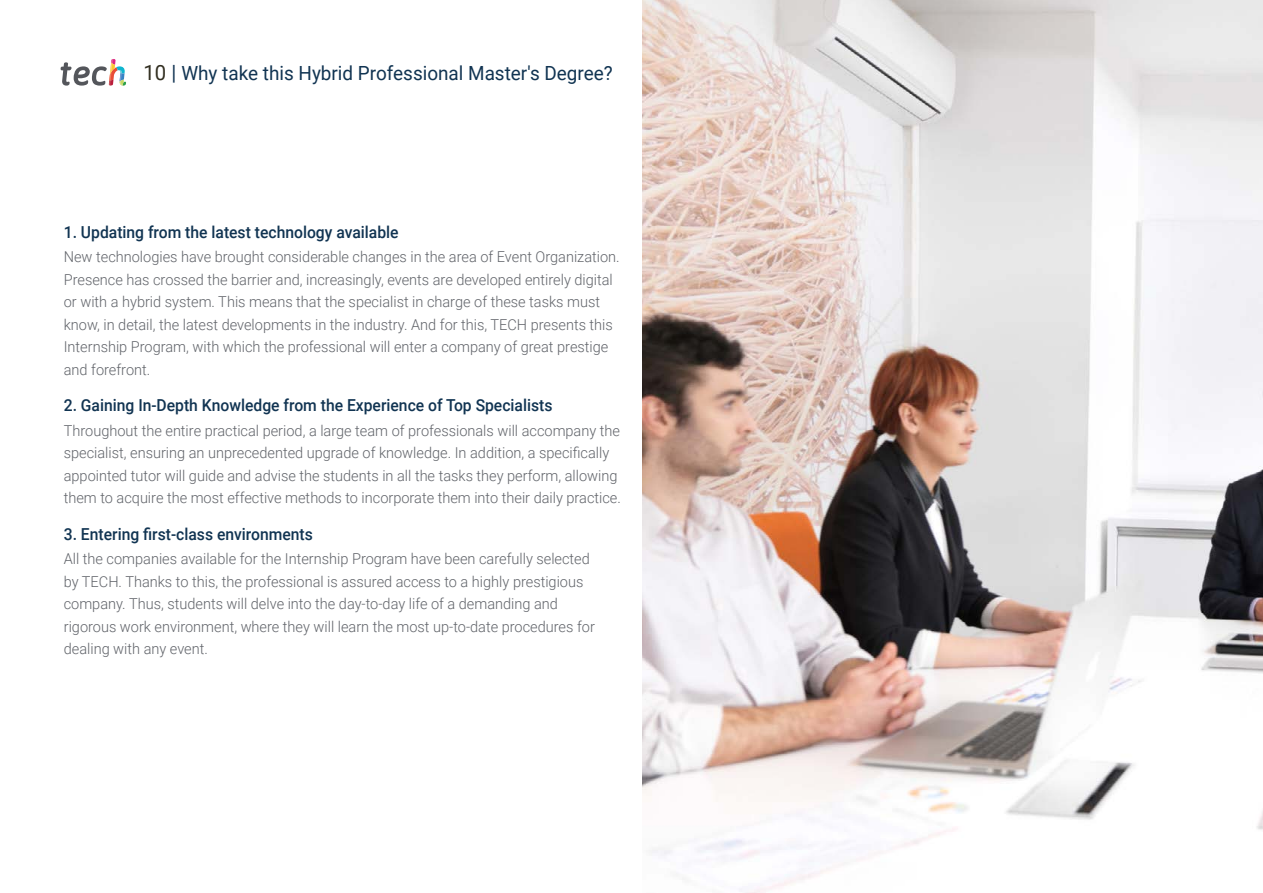
<style>
.page{position:relative;width:1263px;height:893px;background:#fff}
.page>*{position:absolute;margin:0;border:0;box-sizing:border-box;transform-origin:0 0}
.t1{font:19.5px "Roboto";color:#113452}
.t2{font:500 16.5px "Roboto";color:#113452;scale:.95 1}
.t3{font:300 15px/22.5px "Roboto";color:#61646a}
.s1{font-size:21px;color:#312e20}
.s2{font-size:21px}
</style>
<div class="page">
<svg style="left:61px;top:59px;width:65px;height:27px"></svg>
<img style="left:642px;top:0;width:621px;height:893px">
<h1 class="t1" style="left:144px;top:59px;width:471px"><span class="s1">10</span> <span class="s2">|</span> Why take this Hybrid Professional Master's Degree?</h1>
<p class="t2" style="left:64px;top:220px;width:354px">1. Updating from the latest technology available</p>
<p class="t3" style="left:64px;top:245px;width:557px">New technologies have brought considerable changes in the area of Event Organization.<br>Presence has crossed the barrier and, increasingly, events are developed entirely digital or with a hybrid system. This means that the specialist in charge of these tasks must know, in detail, the latest developments in the industry. And for this, TECH presents this Internship Program, with which the professional will enter a company of great prestige and forefront.</p>
<p class="t2" style="left:64px;top:394px;width:516px">2. Gaining In-Depth Knowledge from the Experience of Top Specialists</p>
<p class="t3" style="left:64px;top:419px;width:559px">Throughout the entire practical period, a large team of professionals will accompany the specialist, ensuring an unprecedented upgrade of knowledge. In addition, a specifically appointed tutor will guide and advise the students in all the tasks they perform, allowing them to acquire the most effective methods to incorporate them into their daily practice.</p>
<p class="t2" style="left:64px;top:522px;width:264px">3. Entering first-class environments</p>
<p class="t3" style="left:64px;top:547px;width:533px">All the companies available for the Internship Program have been carefully selected by TECH. Thanks to this, the professional is assured access to a highly prestigious company. Thus, students will delve into the day-to-day life of a demanding and rigorous work environment, where they will learn the most up-to-date procedures for dealing with any event.</p>
</div>
